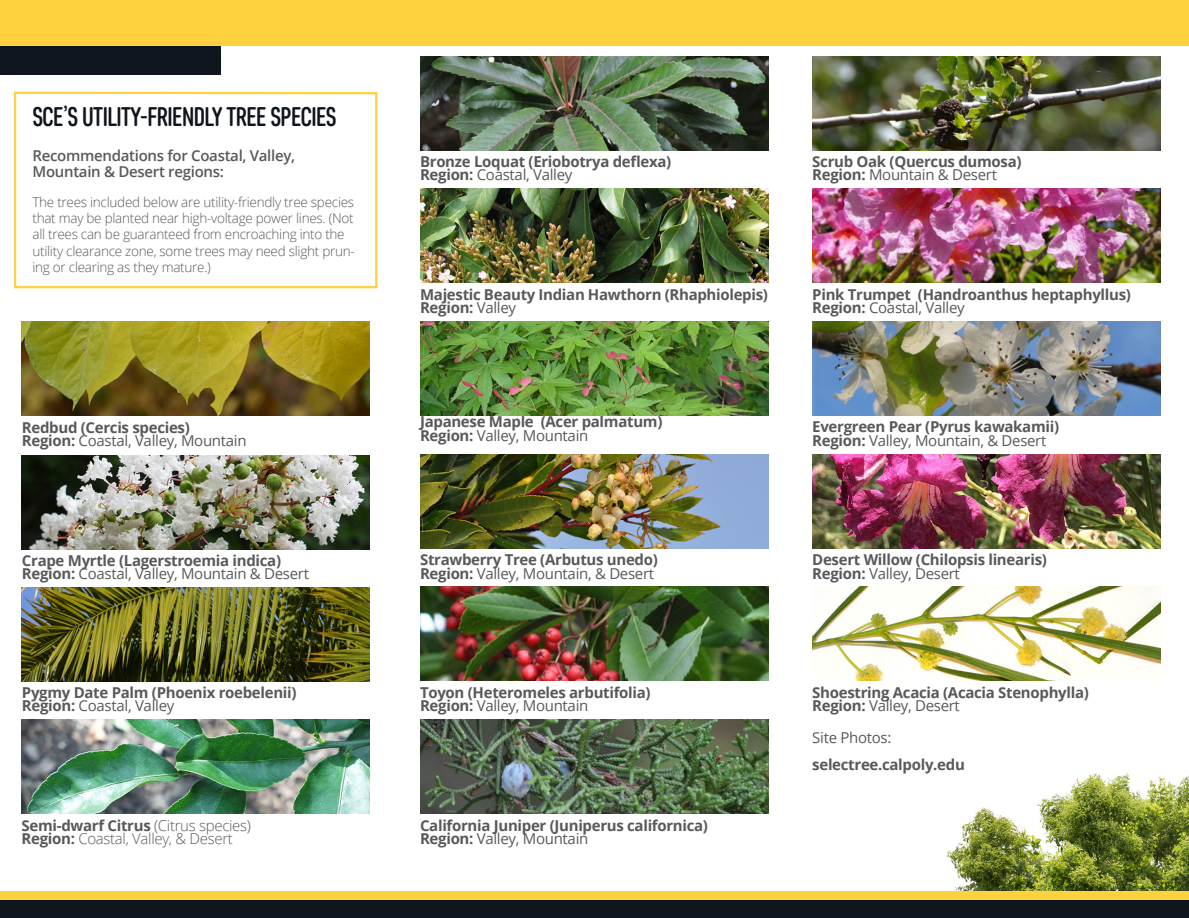
<style>
.page{position:relative;width:1189px;height:918px;background:#fff}
.page>*{position:absolute;margin:0;border:0;box-sizing:border-box;transform-origin:0 0}
.t1{font:500 27px "Core Sans DS47 Cn";letter-spacing:-.02em;color:#0e151d}
.t2{font:700 15px/13.5px "Open Sans";letter-spacing:-.02em;color:#58595b}
.t3{font:15px "Open Sans";letter-spacing:-.02em;color:#58595b}
.t4{font:600 15px "Open Sans";letter-spacing:-.02em;color:#58595b}
.t5{font:300 15px "Open Sans";letter-spacing:-.02em;color:#58595b}
.t6{font:300 13.5px/16.2px "Open Sans";letter-spacing:-.02em;color:#58595b}
.s1{font-weight:700}
.s2{font-weight:400}
.s3{font-weight:300}
</style>
<div class="page">
<img style="left:946px;top:772px;width:243px;height:119px">
<div style="left:0;top:46px;width:220px;height:28px;background:#0e151d"></div>
<div style="left:0;top:891px;width:1189px;height:27px;background:#ffd13f"></div>
<svg style="left:13px;top:91px;width:365px;height:198px"></svg>
<div style="left:0;top:899px;width:1189px;height:19px;background:#0e151d"></div>
<div style="left:0;top:0;width:1189px;height:46px;background:#ffd13f"></div>
<img style="left:22px;top:322px;width:348px;height:94px">
<img style="left:420px;top:189px;width:348px;height:94px">
<img style="left:812px;top:56px;width:348px;height:94px">
<img style="left:420px;top:322px;width:348px;height:94px">
<img style="left:812px;top:189px;width:348px;height:94px">
<img style="left:420px;top:454px;width:348px;height:94px">
<img style="left:812px;top:321px;width:348px;height:94px">
<img style="left:812px;top:454px;width:348px;height:94px">
<img style="left:812px;top:587px;width:348px;height:94px">
<img style="left:420px;top:56px;width:348px;height:94px">
<img style="left:420px;top:719px;width:348px;height:94px">
<img style="left:420px;top:587px;width:348px;height:94px">
<img style="left:22px;top:719px;width:348px;height:94px">
<img style="left:22px;top:456px;width:348px;height:94px">
<img style="left:22px;top:587px;width:348px;height:94px">
<p class="t1" style="left:32px;top:100px;width:306px">SCE’S UTILITY-FRIENDLY TREE SPECIES</p>
<p class="t4" style="left:32px;top:145px;width:264px">Recommendations for Coastal, Valley,</p>
<p class="t4" style="left:32px;top:162px;width:193px">Mountain &amp; Desert regions:</p>
<p class="t6" style="left:32px;top:194px;width:324px">The trees included below are utility-friendly tree species that may be planted near high-voltage power lines. (Not all trees can be guaranteed from encroaching into the utility clearance zone, some trees may need slight prun&shy;ing or clearing as they mature.)</p>
<p class="t2" style="left:420px;top:154px;width:253px">Bronze Loquat (Eriobotrya deflexa)</p>
<p class="t3" style="left:420px;top:165px;width:154px"><span class="s1">Region:</span> Coastal, Valley</p>
<p class="t2" style="left:812px;top:154px;width:211px">Scrub Oak (Quercus dumosa)</p>
<p class="t3" style="left:812px;top:165px;width:186px"><span class="s1">Region:</span> Mountain &amp; Desert</p>
<p class="t2" style="left:420px;top:287px;width:349px">Majestic Beauty Indian Hawthorn (Rhaphiolepis)<br>Region: <span class="s2">Valley</span></p>
<p class="t2" style="left:812px;top:287px;width:320px">Pink Trumpet (Handroanthus heptaphyllus)<br>Region: <span class="s2">Coastal, Valley</span></p>
<p class="t2" style="left:22px;top:420px;width:169px">Redbud (Cercis species)</p>
<p class="t3" style="left:22px;top:430px;width:226px"><span class="s1">Region:</span> Coastal, Valley, Mountain</p>
<p class="t2" style="left:420px;top:414px;width:244px">Japanese Maple (Acer palmatum)</p>
<p class="t3" style="left:420px;top:425px;width:170px"><span class="s1">Region:</span> Valley, Mountain</p>
<p class="t2" style="left:812px;top:419px;width:248px">Evergreen Pear (Pyrus kawakamii)</p>
<p class="t3" style="left:812px;top:430px;width:236px"><span class="s1">Region:</span> Valley, Mountain, &amp; Desert</p>
<p class="t2" style="left:22px;top:553px;width:261px">Crape Myrtle (Lagerstroemia indica)</p>
<p class="t3" style="left:22px;top:563px;width:289px"><span class="s1">Region:</span> Coastal, Valley, Mountain &amp; Desert</p>
<p class="t2" style="left:420px;top:552px;width:239px">Strawberry Tree (Arbutus unedo)</p>
<p class="t3" style="left:420px;top:563px;width:236px"><span class="s1">Region:</span> Valley, Mountain, &amp; Desert</p>
<p class="t2" style="left:812px;top:552px;width:236px">Desert Willow (Chilopsis linearis)</p>
<p class="t3" style="left:812px;top:563px;width:149px"><span class="s1">Region:</span> Valley, Desert</p>
<p class="t2" style="left:22px;top:685px;width:276px">Pygmy Date Palm (Phoenix roebelenii)</p>
<p class="t3" style="left:22px;top:695px;width:154px"><span class="s1">Region:</span> Coastal, Valley</p>
<p class="t2" style="left:420px;top:685px;width:232px">Toyon (Heteromeles arbutifolia)</p>
<p class="t3" style="left:420px;top:695px;width:170px"><span class="s1">Region:</span> Valley, Mountain</p>
<p class="t2" style="left:812px;top:685px;width:278px">Shoestring Acacia (Acacia Stenophylla)</p>
<p class="t3" style="left:812px;top:695px;width:149px"><span class="s1">Region:</span> Valley, Desert</p>
<p class="t3" style="left:812px;top:727px;width:81px">Site Photos:</p>
<p class="t2" style="left:812px;top:757px;width:154px">selectree.calpoly.edu</p>
<p class="t2" style="left:22px;top:818px;width:231px">Semi-dwarf Citrus <span class="s3">(Citrus species)</span></p>
<p class="t5" style="left:22px;top:828px;width:213px"><span class="s1">Region:</span> Coastal, Valley, &amp; Desert</p>
<p class="t2" style="left:420px;top:818px;width:289px">California Juniper (Juniperus californica)</p>
<p class="t3" style="left:420px;top:828px;width:170px"><span class="s1">Region:</span> Valley, Mountain</p>
</div>
